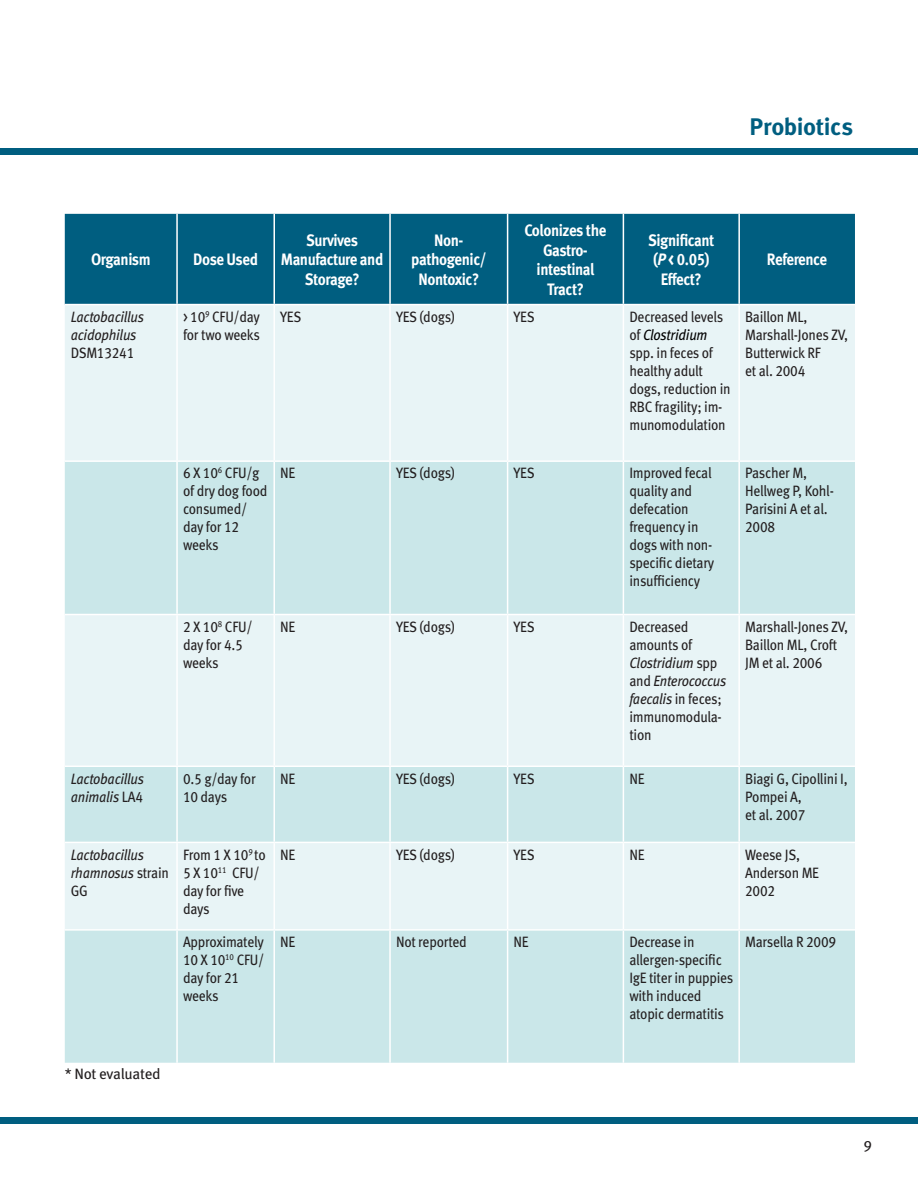
<style>
.page{position:relative;width:918px;height:1188px;background:#fff}
.page>*{position:absolute;margin:0;border:0;box-sizing:border-box;transform-origin:0 0}
.t1{font:700 24px "Meta OT";letter-spacing:-.02em;color:#005e80}
.t2{font:700 16.5px/19.5px "Meta OT";letter-spacing:-.03em;color:#fff;text-align:center;scale:.9 1}
.t3{font:15px/18px "Meta OT";letter-spacing:-.02em;color:#231f20;scale:.9 1}
.t4{font:italic 15px/18px "Meta OT";letter-spacing:-.02em;color:#231f20;scale:.9 1}
.t5{font:15px "Meta OT";letter-spacing:-.02em;color:#231f20}
.s1{font-style:italic}
.s2{font-style:normal}
.s3{font-style:italic;color:#000}
</style>
<div class="page">
<div style="left:0;top:148px;width:918px;height:7px;background:#005e80"></div>
<div style="left:0;top:1117px;width:918px;height:7px;background:#005e80"></div>
<div style="left:65px;top:214px;width:790px;height:90px;background:#005e80"></div>
<div style="left:65px;top:305px;width:790px;height:155px;background:#e8f4f6"></div>
<svg style="left:65px;top:462px;width:790px;height:601px;fill:#cae7e9"></svg>
<hr style="left:176px;top:214px;width:2px;height:90px;background:#fff">
<hr style="left:273px;top:214px;width:2px;height:90px;background:#fff">
<hr style="left:389px;top:214px;width:2px;height:90px;background:#fff">
<hr style="left:507px;top:214px;width:1px;height:90px;background:#fff">
<hr style="left:623px;top:214px;width:1px;height:90px;background:#fff">
<hr style="left:738px;top:214px;width:2px;height:90px;background:#fff">
<hr style="left:176px;top:305px;width:2px;height:155px;background:#fff">
<hr style="left:273px;top:305px;width:2px;height:155px;background:#fff">
<hr style="left:389px;top:305px;width:2px;height:155px;background:#fff">
<hr style="left:507px;top:305px;width:1px;height:155px;background:#fff">
<hr style="left:623px;top:305px;width:1px;height:155px;background:#fff">
<hr style="left:738px;top:305px;width:2px;height:155px;background:#fff">
<hr style="left:176px;top:462px;width:2px;height:152px;background:#fff">
<hr style="left:273px;top:462px;width:2px;height:152px;background:#fff">
<hr style="left:389px;top:462px;width:2px;height:152px;background:#fff">
<hr style="left:507px;top:462px;width:1px;height:152px;background:#fff">
<hr style="left:623px;top:462px;width:1px;height:152px;background:#fff">
<hr style="left:738px;top:462px;width:2px;height:152px;background:#fff">
<hr style="left:65px;top:614px;width:112px;height:1px;background:#fff">
<hr style="left:177px;top:614px;width:97px;height:1px;background:#fff">
<hr style="left:176px;top:615px;width:2px;height:151px;background:#fff">
<hr style="left:274px;top:614px;width:116px;height:1px;background:#fff">
<hr style="left:273px;top:615px;width:2px;height:151px;background:#fff">
<hr style="left:390px;top:614px;width:118px;height:1px;background:#fff">
<hr style="left:389px;top:615px;width:2px;height:151px;background:#fff">
<hr style="left:508px;top:614px;width:115px;height:1px;background:#fff">
<hr style="left:507px;top:615px;width:1px;height:151px;background:#fff">
<hr style="left:623px;top:614px;width:116px;height:1px;background:#fff">
<hr style="left:623px;top:615px;width:1px;height:151px;background:#fff">
<hr style="left:739px;top:614px;width:116px;height:1px;background:#fff">
<hr style="left:738px;top:615px;width:2px;height:151px;background:#fff">
<hr style="left:65px;top:766px;width:112px;height:1px;background:#fff">
<hr style="left:177px;top:766px;width:97px;height:1px;background:#fff">
<hr style="left:176px;top:767px;width:2px;height:75px;background:#fff">
<hr style="left:274px;top:766px;width:116px;height:1px;background:#fff">
<hr style="left:273px;top:767px;width:2px;height:75px;background:#fff">
<hr style="left:390px;top:766px;width:118px;height:1px;background:#fff">
<hr style="left:389px;top:767px;width:2px;height:75px;background:#fff">
<hr style="left:508px;top:766px;width:115px;height:1px;background:#fff">
<hr style="left:507px;top:767px;width:1px;height:75px;background:#fff">
<hr style="left:623px;top:766px;width:116px;height:1px;background:#fff">
<hr style="left:623px;top:767px;width:1px;height:75px;background:#fff">
<hr style="left:739px;top:766px;width:116px;height:1px;background:#fff">
<hr style="left:738px;top:767px;width:2px;height:75px;background:#fff">
<hr style="left:65px;top:842px;width:112px;height:1px;background:#fff">
<hr style="left:177px;top:842px;width:97px;height:1px;background:#fff">
<hr style="left:176px;top:843px;width:2px;height:86px;background:#fff">
<hr style="left:274px;top:842px;width:116px;height:1px;background:#fff">
<hr style="left:273px;top:843px;width:2px;height:86px;background:#fff">
<hr style="left:390px;top:842px;width:118px;height:1px;background:#fff">
<hr style="left:389px;top:843px;width:2px;height:86px;background:#fff">
<hr style="left:508px;top:842px;width:115px;height:1px;background:#fff">
<hr style="left:507px;top:843px;width:1px;height:86px;background:#fff">
<hr style="left:623px;top:842px;width:116px;height:1px;background:#fff">
<hr style="left:623px;top:843px;width:1px;height:86px;background:#fff">
<hr style="left:739px;top:842px;width:116px;height:1px;background:#fff">
<hr style="left:738px;top:843px;width:2px;height:86px;background:#fff">
<hr style="left:65px;top:929px;width:112px;height:2px;background:#fff">
<hr style="left:177px;top:929px;width:97px;height:2px;background:#fff">
<hr style="left:176px;top:931px;width:2px;height:132px;background:#fff">
<hr style="left:274px;top:929px;width:116px;height:2px;background:#fff">
<hr style="left:273px;top:931px;width:2px;height:132px;background:#fff">
<hr style="left:390px;top:929px;width:118px;height:2px;background:#fff">
<hr style="left:389px;top:931px;width:2px;height:132px;background:#fff">
<hr style="left:508px;top:929px;width:115px;height:2px;background:#fff">
<hr style="left:507px;top:931px;width:1px;height:132px;background:#fff">
<hr style="left:623px;top:929px;width:116px;height:2px;background:#fff">
<hr style="left:623px;top:931px;width:1px;height:132px;background:#fff">
<hr style="left:739px;top:929px;width:116px;height:2px;background:#fff">
<hr style="left:738px;top:931px;width:2px;height:132px;background:#fff">
<h1 class="t1" style="left:750px;top:113px;width:105px">Probiotics</h1>
<p class="t2" style="left:91px;top:250px;width:68px">Organism</p>
<p class="t2" style="left:193px;top:250px;width:73px">Dose Used</p>
<p class="t2" style="left:281px;top:231px;width:115px">Survives<br>Manufacture and</p>
<p class="t2" style="left:305px;top:270px;width:62px">Storage?</p>
<p class="t2" style="left:434px;top:231px;width:34px">Non-</p>
<p class="t2" style="left:411px;top:250px;width:85px">pathogenic/<br>Nontoxic?</p>
<p class="t2" style="left:524px;top:221px;width:93px">Colonizes the<br>Gastro-</p>
<p class="t2" style="left:537px;top:260px;width:66px">intestinal</p>
<p class="t2" style="left:547px;top:280px;width:43px">Tract?</p>
<p class="t2" style="left:648px;top:231px;width:75px">Significant</p>
<p class="t2" style="left:653px;top:250px;width:64px">(<span class="s1">P</span> &lt; 0.05)</p>
<p class="t2" style="left:661px;top:270px;width:47px">Effect?</p>
<p class="t2" style="left:767px;top:250px;width:68px">Reference</p>
<p class="t4" style="left:71px;top:308px;width:83px">Lactobacillus acidophilus<br><span class="s2">DSM13241</span></p>
<p class="t3" style="left:183px;top:308px;width:87px">&gt; 10<sup>9</sup> CFU/day for two weeks</p>
<p class="t3" style="left:280px;top:308px;width:25px">YES</p>
<p class="t3" style="left:396px;top:308px;width:67px">YES (dogs)</p>
<p class="t3" style="left:514px;top:308px;width:25px">YES</p>
<p class="t3" style="left:629px;top:308px;width:114px">Decreased levels of <span class="s3">Clostridium </span>spp. in feces of healthy adult dogs, reduction in<br>RBC fragility; im&shy;munomodulation</p>
<p class="t3" style="left:745px;top:308px;width:116px">Baillon ML,<br>Marshall-Jones ZV,<br>Butterwick RF</p>
<p class="t3" style="left:745px;top:362px;width:68px">et al. 2004</p>
<p class="t3" style="left:183px;top:465px;width:95px">6 X 10<sup>6</sup> CFU/g of dry dog food consumed/ day for 12 weeks</p>
<p class="t3" style="left:280px;top:465px;width:18px">NE</p>
<p class="t3" style="left:396px;top:465px;width:67px">YES (dogs)</p>
<p class="t3" style="left:514px;top:465px;width:25px">YES</p>
<p class="t3" style="left:629px;top:465px;width:96px">Improved fecal quality and defecation frequency in dogs with non&shy;specific dietary insufficiency</p>
<p class="t3" style="left:745px;top:465px;width:100px">Pascher M,<br>Hellweg P, Kohl-<br>Parisini A et al.<br>2008</p>
<p class="t3" style="left:183px;top:618px;width:79px">2 X 10<sup>8</sup> CFU/ day for 4.5 weeks</p>
<p class="t3" style="left:280px;top:618px;width:18px">NE</p>
<p class="t3" style="left:396px;top:618px;width:67px">YES (dogs)</p>
<p class="t3" style="left:514px;top:618px;width:25px">YES</p>
<p class="t3" style="left:629px;top:618px;width:109px">Decreased amounts of<br><span class="s1">Clostridium</span> spp and <span class="s1">Enterococcus faecalis</span> in feces; immunomodula&shy;tion</p>
<p class="t3" style="left:745px;top:618px;width:116px">Marshall-Jones ZV,<br>Baillon ML, Croft<br>JM et al. 2006</p>
<p class="t4" style="left:71px;top:770px;width:83px">Lactobacillus animalis <span class="s2">LA4</span></p>
<p class="t3" style="left:183px;top:770px;width:82px">0.5 g/day for<br>10 days</p>
<p class="t3" style="left:280px;top:770px;width:18px">NE</p>
<p class="t3" style="left:396px;top:770px;width:67px">YES (dogs)</p>
<p class="t3" style="left:514px;top:770px;width:25px">YES</p>
<p class="t3" style="left:629px;top:770px;width:18px">NE</p>
<p class="t3" style="left:745px;top:770px;width:115px">Biagi G, Cipollini I,<br>Pompei A,</p>
<p class="t3" style="left:745px;top:806px;width:68px">et al. 2007</p>
<p class="t4" style="left:71px;top:846px;width:111px">Lactobacillus rhamnosus <span class="s2">strain<br>GG</span></p>
<p class="t3" style="left:183px;top:846px;width:93px">From 1 X 10<sup>9</sup> to<br>5 X 10<sup>11</sup> CFU/ day for five days</p>
<p class="t3" style="left:280px;top:846px;width:18px">NE</p>
<p class="t3" style="left:396px;top:846px;width:67px">YES (dogs)</p>
<p class="t3" style="left:514px;top:846px;width:25px">YES</p>
<p class="t3" style="left:629px;top:846px;width:18px">NE</p>
<p class="t3" style="left:745px;top:846px;width:84px">Weese JS,<br>Anderson ME<br>2002</p>
<p class="t3" style="left:183px;top:933px;width:92px">Approximately<br>10 X 10<sup>10</sup> CFU/ day for 21 weeks</p>
<p class="t3" style="left:280px;top:933px;width:18px">NE</p>
<p class="t3" style="left:396px;top:933px;width:80px">Not reported</p>
<p class="t3" style="left:514px;top:933px;width:18px">NE</p>
<p class="t3" style="left:629px;top:933px;width:117px">Decrease in allergen-specific<br>IgE titer in puppies with induced atopic dermatitis</p>
<p class="t3" style="left:745px;top:933px;width:103px">Marsella R 2009</p>
<p class="t5" style="left:65px;top:1065px;width:97px">* Not evaluated</p>
<p class="t5" style="left:863px;top:1137px;width:10px">9</p>
</div>
